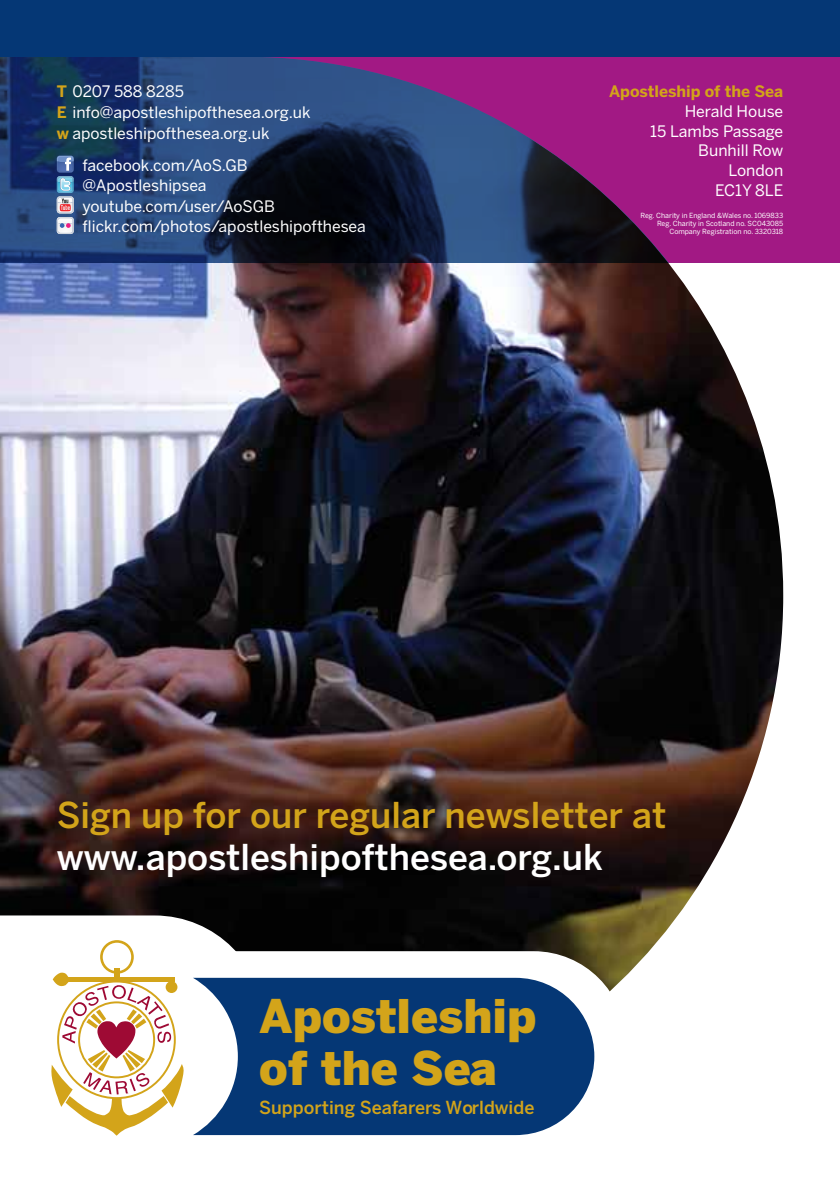
<style>
.page{position:relative;width:840px;height:1191px;background:#fff}
.page>*{position:absolute;margin:0;border:0;box-sizing:border-box;transform-origin:0 0}
.t1{font:900 46px/51.8px "Benton Sans";color:#d3a41a}
.t2{font:500 35.4px "Benton Sans";color:#d3a41a}
.t3{font:500 35.4px "Benton Sans";color:#fff}
.t4{font:500 17.8px "Benton Sans";color:#d3a41a}
.t5{font:15.6px/19.6px "Benton Sans";color:#fff}
.t6{font:700 15.6px "Benton Sans";color:#d3a41a}
.t7{font:7px/8px "Benton Sans";color:#fff;text-align:right}
.s1{font-weight:700;color:#d3a41a}
</style>
<div class="page">
<img style="left:0;top:263px;width:782px;height:714px">
<svg style="left:264px;top:951px;width:361px;height:112px"></svg>
<svg style="left:0;top:915px;width:264px;height:160px"></svg>
<svg style="left:193px;top:977px;width:401px;height:158px;background:#245086"></svg>
<div style="left:114px;top:968px;width:5px;height:11px;background:#d3a41a"></div>
<div style="left:100px;top:940px;width:34px;height:33px;border:3px solid #d3a41a;border-radius:50%"></div>
<svg style="left:51px;top:972px;width:132px;height:163px"></svg>
<svg style="left:104px;top:57px;width:735px;height:206px;background:#54296a"></svg>
<div style="left:0;top:0;width:839px;height:57px;background:#053775"></div>
<svg style="left:0;top:57px;width:104px;height:206px;background:#22406e"></svg>
<p class="t5" style="left:57px;top:81px;width:255px;line-height:21px"><span class="s1">T</span> 0207 588 8285<br><span class="s1">E</span> info@apostleshipofthesea.org.uk <span class="s1">w</span> apostleshipofthesea.org.uk</p>
<p class="t5" style="left:82px;top:155px;width:284px;line-height:20.4px">facebook.com/AoS.GB @Apostleshipsea youtube.com/user/AoSGB flickr.com/photos/apostleshipofthesea</p>
<p class="t6" style="left:608px;top:82px;width:175px">Apostleship of the Sea</p>
<p class="t5" style="left:650px;top:101px;width:134px;text-align:right">Herald House<br>15 Lambs Passage<br>Bunhill Row<br>London<br>EC1Y 8LE</p>
<p class="t7" style="left:640px;top:211px;width:144px">Reg. Charity in England &amp;Wales no. 1069833<br>Reg. Charity in Scotland no. SC043085<br>Company Registration no. 3320318</p>
<h2 class="t2" style="left:57px;top:794px;width:610px">Sign up for our regular newsletter at</h2>
<h2 class="t3" style="left:57px;top:836px;width:547px">www.apostleshipofthesea.org.uk</h2>
<h1 class="t1" style="left:259px;top:989px;width:278px">Apostleship of the Sea</h1>
<p class="t4" style="left:259px;top:1097px;width:276px">Supporting Seafarers Worldwide</p>
</div>
